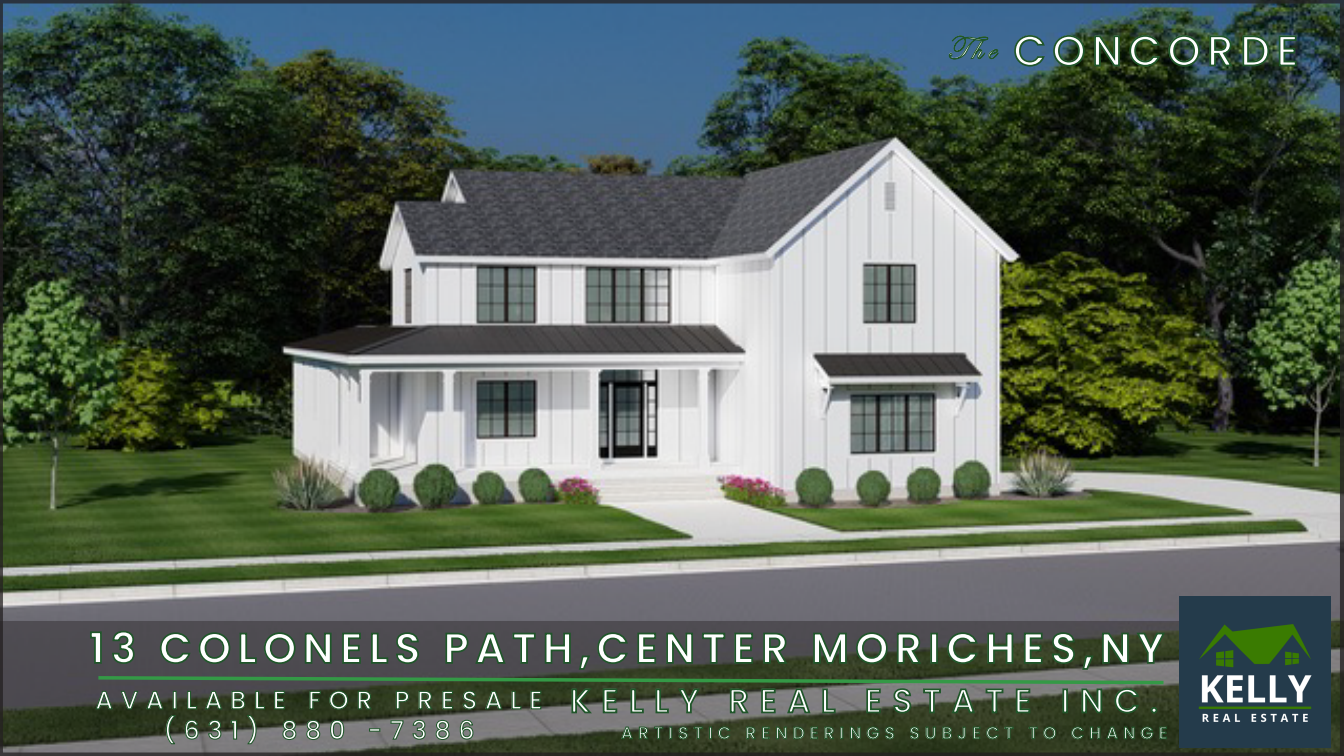
<style>
.page{position:relative;width:1344px;height:756px;background:#fff}
.page>*{position:absolute;margin:0;border:0;box-sizing:border-box;transform-origin:0 0}
.t1{font:600 42px "Poppins";letter-spacing:.155em;color:#fff}
.t2{font:500 42px "Poppins";letter-spacing:.155em;color:#fff}
.t3{font:500 33.25px "Poppins";letter-spacing:.31em;color:#fff}
.t4{font:500 25.2px/30.2px "Poppins";letter-spacing:.31em;color:#fff;text-align:center}
.t5{font:500 16.8px "Poppins";letter-spacing:.31em;color:#fff}
</style>
<div class="page">
<img style="left:0;top:0;width:1344px;height:756px">
<img style="left:1180px;top:597px;width:151px;height:151px">
<svg style="left:89px;top:630px;width:1078px;height:115px"></svg>
<h1 class="t2" style="left:947px;top:26px;width:353px"><sup>The</sup> CONCORDE</h1>
<h1 class="t1" style="left:89px;top:624px;width:1076px">13 COLONELS PATH,CENTER MORICHES,NY</h1>
<h2 class="t3" style="left:570px;top:682px;width:590px">KELLY REAL ESTATE INC.</h2>
<h3 class="t4" style="left:95px;top:685px;width:449px">AVAILABLE FOR PRESALE (631) 880 -7386</h3>
<p class="t5" style="left:621px;top:723px;width:548px">ARTISTIC RENDERINGS SUBJECT TO CHANGE</p>
</div>
